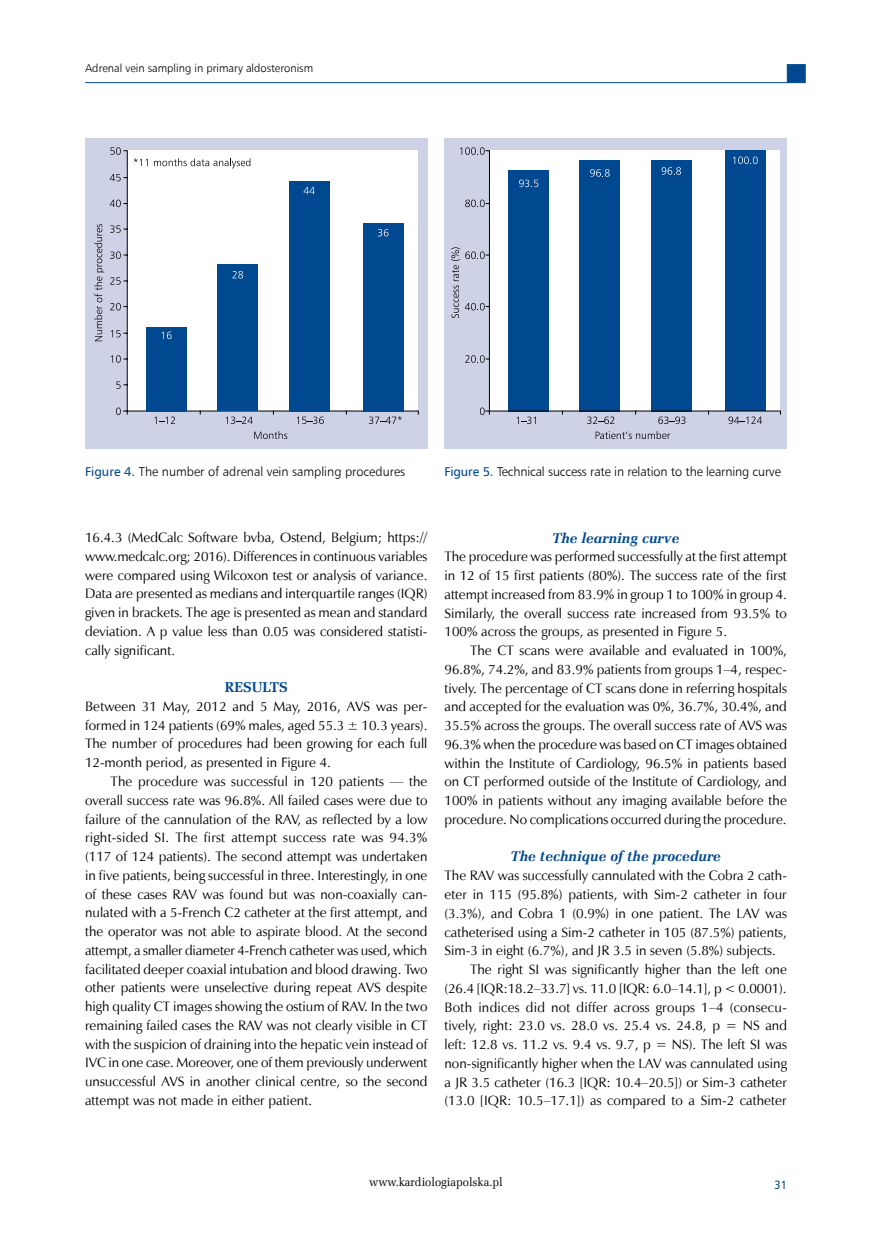
<style>
.page{position:relative;width:872px;height:1234px;background:#fff}
.page>*{position:absolute;margin:0;border:0;box-sizing:border-box;transform-origin:0 0}
._07_Srodtytul_2{font:italic 700 14.25px "Zapf Ellipt EU";color:#004990}
._06_Srodtytul_1{font:700 14.25px "Zapf Ellipt EU";color:#004990}
._09_Tekst_ANG{font:13.65px/18.8px "Zapf Humnst EU";color:#000;text-align:justify}
._09_Tekst_pierwszy_A{font:13.65px/18.8px "Zapf Humnst EU";color:#000;text-align:justify}
._26_Rycina_podpis{font:12.75px "Humnst 777 Lt EU";letter-spacing:-.01em;color:#000}
.t1{font:12px "Zapf Ellipt EU";color:#000;scale:.95 1}
.t2{font:12px "Humnst 777 EU";color:#004990;scale:.9 1}
.t3{font:11.25px "Humnst 777 Lt EU";color:#000}
.s1{font-family:"Humnst 777 EU";color:#004990}
</style>
<div class="page">
<hr style="left:85px;top:82px;width:702px;height:1px;background:#004990">
<div style="left:787px;top:64px;width:18px;height:19px;background:#004990;border:1px solid #004990"></div>
<div style="left:444px;top:138px;width:343px;height:310px;background:#cdd2e7"></div>
<svg style="left:480px;top:407px;width:4px;height:8px"></svg>
<svg style="left:465px;top:355px;width:19px;height:7px"></svg>
<svg style="left:465px;top:199px;width:19px;height:8px"></svg>
<svg style="left:460px;top:147px;width:24px;height:8px"></svg>
<svg style="left:516px;top:416px;width:20px;height:8px"></svg>
<svg style="left:587px;top:416px;width:27px;height:8px"></svg>
<svg style="left:658px;top:416px;width:27px;height:8px"></svg>
<svg style="left:728px;top:416px;width:34px;height:8px"></svg>
<svg style="left:451px;top:247px;width:33px;height:71px"></svg>
<svg style="left:595px;top:431px;width:75px;height:8px"></svg>
<svg style="left:484px;top:150px;width:297px;height:265px;background:#769cc2"></svg>
<div style="left:85px;top:138px;width:342px;height:310px;background:#cdd2e7"></div>
<div style="left:123px;top:150px;width:296px;height:265px;background:#fff"></div>
<svg style="left:116px;top:407px;width:5px;height:8px"></svg>
<svg style="left:116px;top:381px;width:5px;height:8px"></svg>
<svg style="left:111px;top:355px;width:10px;height:7px"></svg>
<svg style="left:111px;top:330px;width:10px;height:7px"></svg>
<svg style="left:110px;top:303px;width:11px;height:7px"></svg>
<svg style="left:110px;top:277px;width:11px;height:7px"></svg>
<svg style="left:110px;top:251px;width:11px;height:8px"></svg>
<svg style="left:110px;top:225px;width:11px;height:8px"></svg>
<svg style="left:110px;top:199px;width:11px;height:8px"></svg>
<svg style="left:110px;top:174px;width:11px;height:7px"></svg>
<svg style="left:110px;top:147px;width:11px;height:8px"></svg>
<svg style="left:154px;top:416px;width:21px;height:8px"></svg>
<svg style="left:226px;top:416px;width:27px;height:8px"></svg>
<svg style="left:297px;top:416px;width:27px;height:8px"></svg>
<svg style="left:369px;top:416px;width:33px;height:8px"></svg>
<svg style="left:134px;top:158px;width:14px;height:8px"></svg>
<svg style="left:154px;top:158px;width:96px;height:10px"></svg>
<svg style="left:94px;top:224px;width:10px;height:117px"></svg>
<div style="left:146px;top:327px;width:41px;height:84px;background:#004990"></div>
<div style="left:217px;top:264px;width:41px;height:147px;background:#004990"></div>
<div style="left:289px;top:181px;width:40px;height:230px;background:#004990"></div>
<div style="left:363px;top:223px;width:40px;height:188px;background:#004990"></div>
<svg style="left:161px;top:331px;width:11px;height:8px"></svg>
<svg style="left:232px;top:271px;width:11px;height:7px"></svg>
<svg style="left:303px;top:187px;width:12px;height:7px"></svg>
<svg style="left:378px;top:229px;width:10px;height:7px"></svg>
<svg style="left:254px;top:431px;width:33px;height:8px"></svg>
<p class="t3" style="left:85px;top:61px;width:230px">Adrenal vein sampling in primary aldosteronism</p>
<p class="_26_Rycina_podpis" style="left:85px;top:463px;width:321px"><span class="s1">Figure 4.</span> The number of adrenal vein sampling procedures</p>
<p class="_26_Rycina_podpis" style="left:444px;top:463px;width:338px"><span class="s1">Figure 5.</span> Technical success rate in relation to the learning curve</p>
<p class="_09_Tekst_pierwszy_A" style="left:85px;top:528px;width:344px">16.4.3 (MedCalc Software bvba, Ostend, Belgium; https:// www.medcalc.org; 2016). Differences in continuous variables were compared using Wilcoxon test or analysis of variance.<br>Data are presented as medians and interquartile ranges (IQR) given in brackets. The age is presented as mean and standard deviation. A p value less than 0.05 was considered statisti&shy;cally significant.</p>
<p class="_06_Srodtytul_1" style="left:225px;top:678px;width:64px">RESULTS</p>
<p class="_09_Tekst_pierwszy_A" style="left:85px;top:696px;width:344px">Between 31 May, 2012 and 5 May, 2016, AVS was per&shy;formed in 124 patients (69% males, aged 55.3 ± 10.3 years).<br>The number of procedures had been growing for each full 12-month period, as presented in Figure 4.</p>
<p class="_09_Tekst_ANG" style="left:85px;top:771px;width:344px;text-indent:25px">The procedure was successful in 120 patients — the overall success rate was 96.8%. All failed cases were due to failure of the cannulation of the RAV, as reflected by a low right-sided SI. The first attempt success rate was 94.3% (117 of 124 patients). The second attempt was undertaken in five patients, being successful in three. Interestingly, in one of these cases RAV was found but was non-coaxially can&shy;nulated with a 5-French C2 catheter at the first attempt, and the operator was not able to aspirate blood. At the second attempt, a smaller diameter 4-French catheter was used, which facilitated deeper coaxial intubation and blood drawing. Two other patients were unselective during repeat AVS despite high quality CT images showing the ostium of RAV. In the two remaining failed cases the RAV was not clearly visible in CT with the suspicion of draining into the hepatic vein instead of IVC in one case. Moreover, one of them previously underwent unsuccessful AVS in another clinical centre, so the second attempt was not made in either patient.</p>
<p class="_07_Srodtytul_2" style="left:552px;top:529px;width:129px">The learning curve</p>
<p class="_09_Tekst_pierwszy_A" style="left:444px;top:547px;width:344px">The procedure was performed successfully at the first attempt in 12 of 15 first patients (80%). The success rate of the first attempt increased from 83.9% in group 1 to 100% in group 4.<br>Similarly, the overall success rate increased from 93.5% to 100% across the groups, as presented in Figure 5.</p>
<p class="_09_Tekst_ANG" style="left:444px;top:641px;width:344px;text-indent:26px">The CT scans were available and evaluated in 100%, 96.8%, 74.2%, and 83.9% patients from groups 1–4, respec&shy;tively. The percentage of CT scans done in referring hospitals and accepted for the evaluation was 0%, 36.7%, 30.4%, and 35.5% across the groups. The overall success rate of AVS was 96.3% when the procedure was based on CT images obtained within the Institute of Cardiology, 96.5% in patients based on CT performed outside of the Institute of Cardiology, and 100% in patients without any imaging available before the procedure. No complications occurred during the procedure.</p>
<p class="_07_Srodtytul_2" style="left:510px;top:847px;width:212px">The technique of the procedure</p>
<p class="_09_Tekst_pierwszy_A" style="left:444px;top:866px;width:344px">The RAV was successfully cannulated with the Cobra 2 cath&shy;eter in 115 (95.8%) patients, with Sim-2 catheter in four (3.3%), and Cobra 1 (0.9%) in one patient. The LAV was catheterised using a Sim-2 catheter in 105 (87.5%) patients, Sim-3 in eight (6.7%), and JR 3.5 in seven (5.8%) subjects.</p>
<p class="_09_Tekst_ANG" style="left:444px;top:959px;width:344px;text-indent:26px">The right SI was significantly higher than the left one (26.4 [IQR:18.2–33.7] vs. 11.0 [IQR: 6.0–14.1], p &lt; 0.0001).<br>Both indices did not differ across groups 1–4 (consecu&shy;tively, right: 23.0 vs. 28.0 vs. 25.4 vs. 24.8, p = NS and left: 12.8 vs. 11.2 vs. 9.4 vs. 9.7, p = NS). The left SI was non-significantly higher when the LAV was cannulated using a JR 3.5 catheter (16.3 [IQR: 10.4–20.5]) or Sim-3 catheter (13.0 [IQR: 10.5–17.1]) as compared to a Sim-2 catheter</p>
<p class="t1" style="left:369px;top:1173px;width:142px">www.kardiologiapolska.pl</p>
<p class="t2" style="left:774px;top:1176px;width:15px">31</p>
</div>
